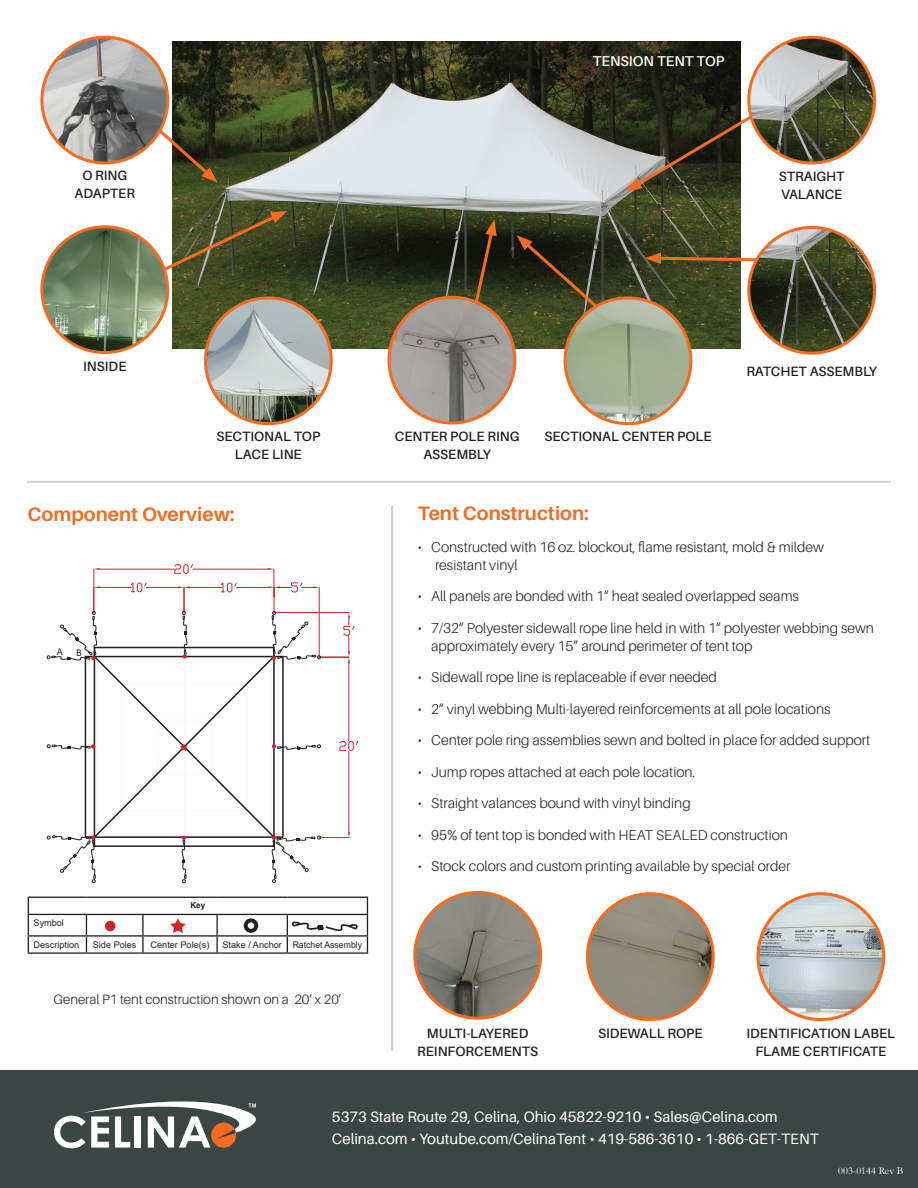
<style>
.page{position:relative;width:918px;height:1188px;background:#fff}
.page>*{position:absolute;margin:0;border:0;box-sizing:border-box;transform-origin:0 0}
.t1{font:700 19.5px "Aileron";color:#f36c21}
.t2{font:15px "Aileron";color:#fff}
.t3{font:300 14.25px/18px "Aileron";color:#231f20}
.t4{font:600 14.25px "Aileron";color:#fff}
.t5{font:600 13.5px/18px "Aileron";color:#231f20;text-align:center}
.t6{font:300 13.5px "Aileron";color:#231f20}
.t7{font:10.65px "Calibri";color:#231f20}
.t8{font:10.5px "Garamond";color:#fff}
.t9{font:9.15px "Arial";color:#231f20}
.t10{font:9.15px "Arial";color:#231f20;scale:.95 1}
.t11{font:700 8.1px "Arial";color:#231f20}
</style>
<div class="page">
<hr style="left:27px;top:481px;width:864px;height:2px;background:#d1d2d4">
<hr style="left:391px;top:506px;width:2px;height:545px;background:#d1d2d4">
<div style="left:0;top:1070px;width:918px;height:118px;background:#3b4543"></div>
<svg style="left:54px;top:1101px;width:202px;height:47px"></svg>
<img style="left:172px;top:42px;width:569px;height:307px">
<img style="left:205px;top:298px;width:126px;height:126px;border-radius:63px">
<div style="left:204px;top:296px;width:129px;height:129px;border:3px solid #f36c21;border-radius:50%"></div>
<svg style="left:160px;top:211px;width:127px;height:63px;background:#5e5c39"></svg>
<svg style="left:645px;top:252px;width:104px;height:12px"></svg>
<svg style="left:626px;top:112px;width:123px;height:80px;background:#4b4737"></svg>
<svg style="left:153px;top:124px;width:65px;height:59px"></svg>
<img style="left:42px;top:37px;width:126px;height:126px;border-radius:63px">
<div style="left:40px;top:36px;width:129px;height:128px;border:3px solid #f36c21;border-radius:50%"></div>
<img style="left:42px;top:227px;width:126px;height:126px;border-radius:63px">
<div style="left:40px;top:225px;width:129px;height:129px;border:3px solid #f36c21;border-radius:50%"></div>
<img style="left:749px;top:37px;width:126px;height:126px">
<div style="left:747px;top:36px;width:129px;height:128px;border:3px solid #f36c21;border-radius:50%"></div>
<svg style="left:517px;top:235px;width:88px;height:80px;background:#35321c"></svg>
<img style="left:565px;top:298px;width:126px;height:126px;border-radius:63px">
<div style="left:564px;top:296px;width:128px;height:129px;border:3px solid #f36c21;border-radius:50%"></div>
<svg style="left:471px;top:219px;width:26px;height:93px;background:#3f3016"></svg>
<img style="left:389px;top:297px;width:126px;height:126px;border-radius:63px">
<div style="left:388px;top:296px;width:128px;height:129px;border:3px solid #f36c21;border-radius:50%"></div>
<img style="left:749px;top:227px;width:126px;height:126px">
<div style="left:747px;top:226px;width:129px;height:129px;border:3px solid #f36c21;border-radius:50%"></div>
<img style="left:587px;top:894px;width:126px;height:126px;border-radius:63px">
<div style="left:586px;top:892px;width:129px;height:129px;border:3px solid #f36c21;border-radius:50%"></div>
<img style="left:759px;top:894px;width:125px;height:124px">
<div style="left:756px;top:892px;width:129px;height:129px;border:3px solid #f36c21;border-radius:50%"></div>
<img style="left:415px;top:892px;width:126px;height:126px;border-radius:63px">
<div style="left:413px;top:891px;width:129px;height:129px;border:3px solid #f36c21;border-radius:50%"></div>
<hr style="left:28px;top:897px;width:58px;height:1px;background:#231f20">
<hr style="left:86px;top:897px;width:57px;height:1px;background:#231f20">
<hr style="left:143px;top:897px;width:74px;height:1px;background:#231f20">
<hr style="left:217px;top:897px;width:70px;height:1px;background:#231f20">
<hr style="left:287px;top:897px;width:81px;height:1px;background:#231f20">
<hr style="left:28px;top:914px;width:58px;height:1px;background:#231f20">
<hr style="left:86px;top:914px;width:57px;height:1px;background:#231f20">
<hr style="left:143px;top:914px;width:74px;height:1px;background:#231f20">
<hr style="left:142px;top:915px;width:2px;height:20px;background:#231f20">
<hr style="left:217px;top:914px;width:70px;height:1px;background:#231f20">
<hr style="left:216px;top:915px;width:2px;height:20px;background:#231f20">
<hr style="left:287px;top:914px;width:81px;height:1px;background:#231f20">
<hr style="left:28px;top:935px;width:58px;height:2px;background:#231f20">
<svg style="left:28px;top:898px;width:1px;height:54px"></svg>
<hr style="left:86px;top:935px;width:57px;height:2px;background:#231f20">
<svg style="left:86px;top:915px;width:1px;height:37px"></svg>
<hr style="left:143px;top:935px;width:74px;height:2px;background:#231f20">
<svg style="left:142px;top:937px;width:2px;height:15px"></svg>
<hr style="left:217px;top:935px;width:70px;height:2px;background:#231f20">
<svg style="left:216px;top:937px;width:2px;height:15px"></svg>
<hr style="left:287px;top:935px;width:81px;height:2px;background:#231f20">
<svg style="left:367px;top:898px;width:1px;height:54px"></svg>
<hr style="left:28px;top:952px;width:58px;height:2px;background:#231f20">
<hr style="left:86px;top:952px;width:57px;height:2px;background:#231f20">
<hr style="left:143px;top:952px;width:74px;height:2px;background:#231f20">
<hr style="left:217px;top:952px;width:70px;height:2px;background:#231f20">
<hr style="left:287px;top:952px;width:81px;height:2px;background:#231f20">
<div style="left:105px;top:921px;width:11px;height:10px;background:#d1232a;border-radius:50%"></div>
<svg style="left:170px;top:918px;width:16px;height:15px"></svg>
<div style="left:244px;top:918px;width:14px;height:15px;border:4px solid #231f20;border-radius:50%"></div>
<svg style="left:287px;top:915px;width:70px;height:37px"></svg>
<svg style="left:46px;top:564px;width:313px;height:320px"></svg>
<p class="t5" style="left:82px;top:166px;width:46px">O RING</p>
<p class="t5" style="left:75px;top:184px;width:62px">ADAPTER</p>
<p class="t4" style="left:593px;top:54px;width:133px">TENSION TENT TOP</p>
<p class="t5" style="left:779px;top:168px;width:67px">STRAIGHT</p>
<p class="t5" style="left:781px;top:186px;width:63px">VALANCE</p>
<p class="t5" style="left:83px;top:357px;width:45px">INSIDE</p>
<p class="t5" style="left:216px;top:428px;width:105px">SECTIONAL TOP<br>LACE LINE</p>
<p class="t1" style="left:28px;top:503px;width:209px">Component Overview:</p>
<p class="t7" style="left:57px;top:644px;width:8px">A</p>
<p class="t7" style="left:76px;top:646px;width:7px">B</p>
<p class="t11" style="left:190px;top:900px;width:16px">Key</p>
<p class="t9" style="left:34px;top:917px;width:32px">Symbol</p>
<p class="t9" style="left:34px;top:938px;width:47px">Description</p>
<p class="t9" style="left:93px;top:938px;width:45px">Side Poles</p>
<p class="t9" style="left:151px;top:938px;width:60px">Center Pole(s)</p>
<p class="t9" style="left:223px;top:938px;width:61px">Stake / Anchor</p>
<p class="t10" style="left:293px;top:938px;width:75px">Ratchet Assembly</p>
<p class="t6" style="left:54px;top:992px;width:290px">General P1 tent construction shown on a 20’ x 20’</p>
<p class="t5" style="left:395px;top:428px;width:126px">CENTER POLE RING</p>
<p class="t5" style="left:423px;top:446px;width:69px">ASSEMBLY</p>
<p class="t5" style="left:544px;top:428px;width:169px">SECTIONAL CENTER POLE</p>
<p class="t5" style="left:746px;top:363px;width:132px">RATCHET ASSEMBLY</p>
<p class="t1" style="left:418px;top:503px;width:173px">Tent Construction:</p>
<p class="t3" style="left:418px;top:538px;width:408px">• Constructed with 16 oz. blockout, flame resistant, mold &amp; mildew</p>
<p class="t3" style="left:435px;top:556px;width:84px">resistant vinyl</p>
<p class="t3" style="left:418px;top:588px;width:383px">• All panels are bonded with 1” heat sealed overlapped seams</p>
<p class="t3" style="left:431px;top:619px;width:444px;text-indent:-13px">• 7/32” Polyester sidewall rope line held in with 1” polyester webbing sewn approximately every 15” around perimeter of tent top</p>
<p class="t3" style="left:418px;top:669px;width:301px">• Sidewall rope line is replaceable if ever needed</p>
<p class="t3" style="left:418px;top:700px;width:415px">• 2” vinyl webbing Multi-layered reinforcements at all pole locations</p>
<p class="t3" style="left:418px;top:732px;width:454px">• Center pole ring assemblies sewn and bolted in place for added support</p>
<p class="t3" style="left:418px;top:763px;width:279px">• Jump ropes attached at each pole location.</p>
<p class="t3" style="left:418px;top:795px;width:275px">• Straight valances bound with vinyl binding</p>
<p class="t3" style="left:418px;top:826px;width:372px">• 95% of tent top is bonded with HEAT SEALED construction</p>
<p class="t3" style="left:418px;top:858px;width:374px">• Stock colors and custom printing available by special order</p>
<p class="t5" style="left:427px;top:1024px;width:103px">MULTI-LAYERED</p>
<p class="t5" style="left:417px;top:1042px;width:122px">REINFORCEMENTS</p>
<p class="t5" style="left:598px;top:1024px;width:106px">SIDEWALL ROPE</p>
<p class="t5" style="left:747px;top:1024px;width:150px">IDENTIFICATION LABEL</p>
<p class="t5" style="left:755px;top:1042px;width:132px">FLAME CERTIFICATE</p>
<p class="t2" style="left:332px;top:1108px;width:447px">5373 State Route 29, Celina, Ohio 45822-9210 • Sales@Celina.com</p>
<p class="t2" style="left:332px;top:1131px;width:489px">Celina.com • Youtube.com/CelinaTent • 419-586-3610 • 1-866-GET-TENT</p>
<p class="t8" style="left:838px;top:1164px;width:67px">003-0144 Rev B</p>
</div>
